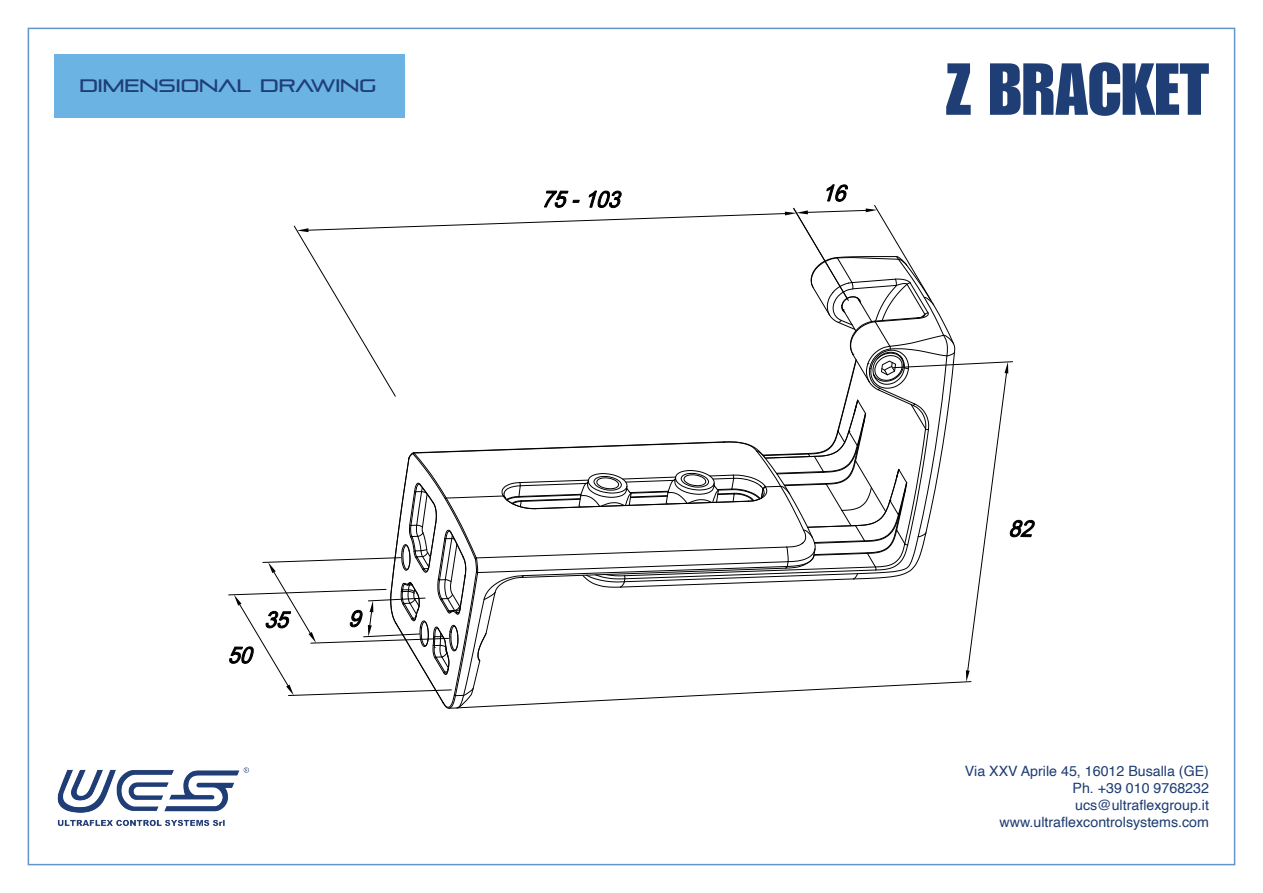
<style>
.page{position:relative;width:1263px;height:893px;background:#fff}
.page>*{position:absolute;margin:0;border:0;box-sizing:border-box;transform-origin:0 0}
.t1{font:72px "Impact";color:#1f3e76}
.t2{font:18px "Pirulen Rg";color:#1f3e77}
.t3{font:14.25px "Helvetica";color:#1e3d73}
</style>
<div class="page">
<div style="left:54px;top:54px;width:350px;height:64px;background:#6ab3e3"></div>
<img style="left:57px;top:767px;width:193px;height:59px">
<svg style="left:1004px;top:362px;width:4px;height:12px"></svg>
<svg style="left:966px;top:670px;width:4px;height:12px"></svg>
<svg style="left:1010px;top:520px;width:25px;height:17px"></svg>
<svg style="left:228px;top:184px;width:727px;height:525px"></svg>
<p class="t2" style="left:79px;top:75px;width:298px">DIMENSIONAL DRAWING</p>
<p class="t1" style="left:946px;top:47px;width:265px">Z BRACKET</p>
<p class="t3" style="left:965px;top:760px;width:245px">Via XXV Aprile 45, 16012 Busalla (GE)</p>
<p class="t3" style="left:1072px;top:777px;width:138px">Ph. +39 010 9768232</p>
<p class="t3" style="left:1075px;top:794px;width:135px">ucs@ultraflexgroup.it</p>
<p class="t3" style="left:999px;top:811px;width:211px">www.ultraflexcontrolsystems.com</p>
</div>
